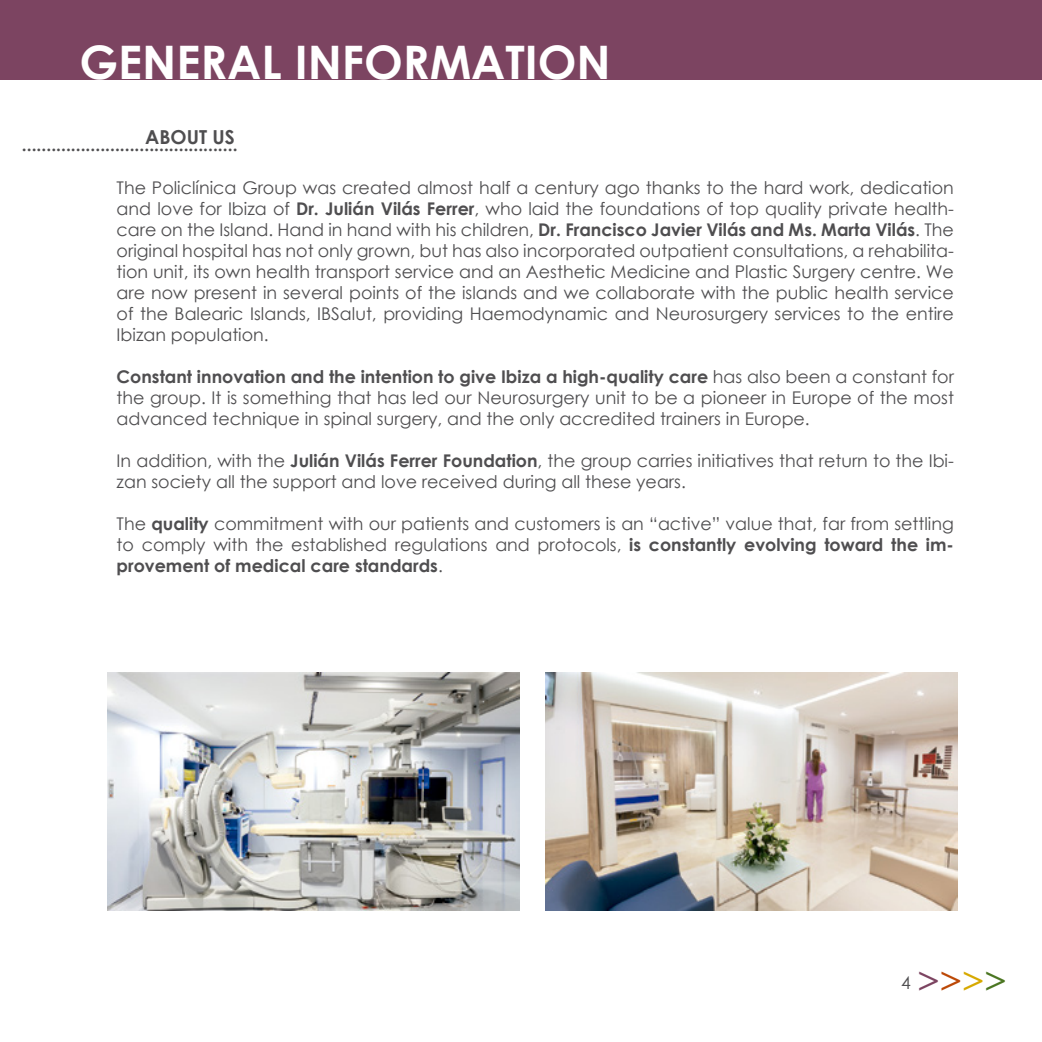
<style>
.page{position:relative;width:1042px;height:1042px;background:#fff}
.page>*{position:absolute;margin:0;border:0;box-sizing:border-box;transform-origin:0 0}
.t1{font:700 46.2px "Century Gothic";color:#fff}
.t2{font:700 19.25px "Century Gothic";color:#4f4e50}
.t3{font:17.5px/21px "Century Gothic";color:#4f4e50;text-align:justify}
.t4{font:700 17.5px "Century Gothic";color:#4f4e50}
.s1{font-weight:700}
.s2{font-size:36.75px;color:#7c4461}
.s3{font-size:36.75px;color:#bc4806}
.s4{font-size:36.75px;color:#d7a900}
.s5{font-size:36.75px;color:#4b7622}
</style>
<div class="page">
<div style="left:0;top:0;width:1042px;height:79px;background:#7c4461"></div>
<img style="left:107px;top:672px;width:412px;height:238px">
<img style="left:546px;top:672px;width:411px;height:238px">
<h1 class="t1" style="left:79px;top:27px;width:533px">GENERAL INFORMATION</h1>
<p class="t2" style="left:145px;top:123px;width:91px">ABOUT US</p>
<p class="t4" style="left:22px;top:132px;width:217px">............................................</p>
<p class="t3" style="left:117px;top:177px;width:839px">The Policlínica Group was created almost half a century ago thanks to the hard work, dedication and love for Ibiza of <span class="s1">Dr. Julián Vilás Ferrer</span>, who laid the foundations of top quality private health&shy;care on the Island. Hand in hand with his children, <span class="s1">Dr. Francisco Javier Vilás and Ms. Marta Vilás</span>. The original hospital has not only grown, but has also incorporated outpatient consultations, a rehabilita&shy;tion unit, its own health transport service and an Aesthetic Medicine and Plastic Surgery centre. We are now present in several points of the islands and we collaborate with the public health service of the Balearic Islands, IBSalut, providing Haemodynamic and Neurosurgery services to the entire Ibizan population.</p>
<p class="t3" style="left:117px;top:366px;width:839px"><span class="s1">Constant innovation and the intention to give Ibiza a high-quality care</span> has also been a constant for the group. It is something that has led our Neurosurgery unit to be a pioneer in Europe of the most advanced technique in spinal surgery, and the only accredited trainers in Europe.</p>
<p class="t3" style="left:117px;top:450px;width:839px">In addition, with the <span class="s1">Julián Vilás Ferrer Foundation</span>, the group carries initiatives that return to the Ibi&shy;zan society all the support and love received during all these years.</p>
<p class="t3" style="left:117px;top:513px;width:839px">The <span class="s1">quality</span> commitment with our patients and customers is an “active” value that, far from settling to comply with the established regulations and protocols, <span class="s1">is constantly evolving toward the im&shy;provement of medical care standards</span>.</p>
<p class="t3" style="left:901px;top:971px;width:107px">4 <span class="s2">&gt;</span><span class="s3">&gt;</span><span class="s4">&gt;</span><span class="s5">&gt;</span></p>
</div>
